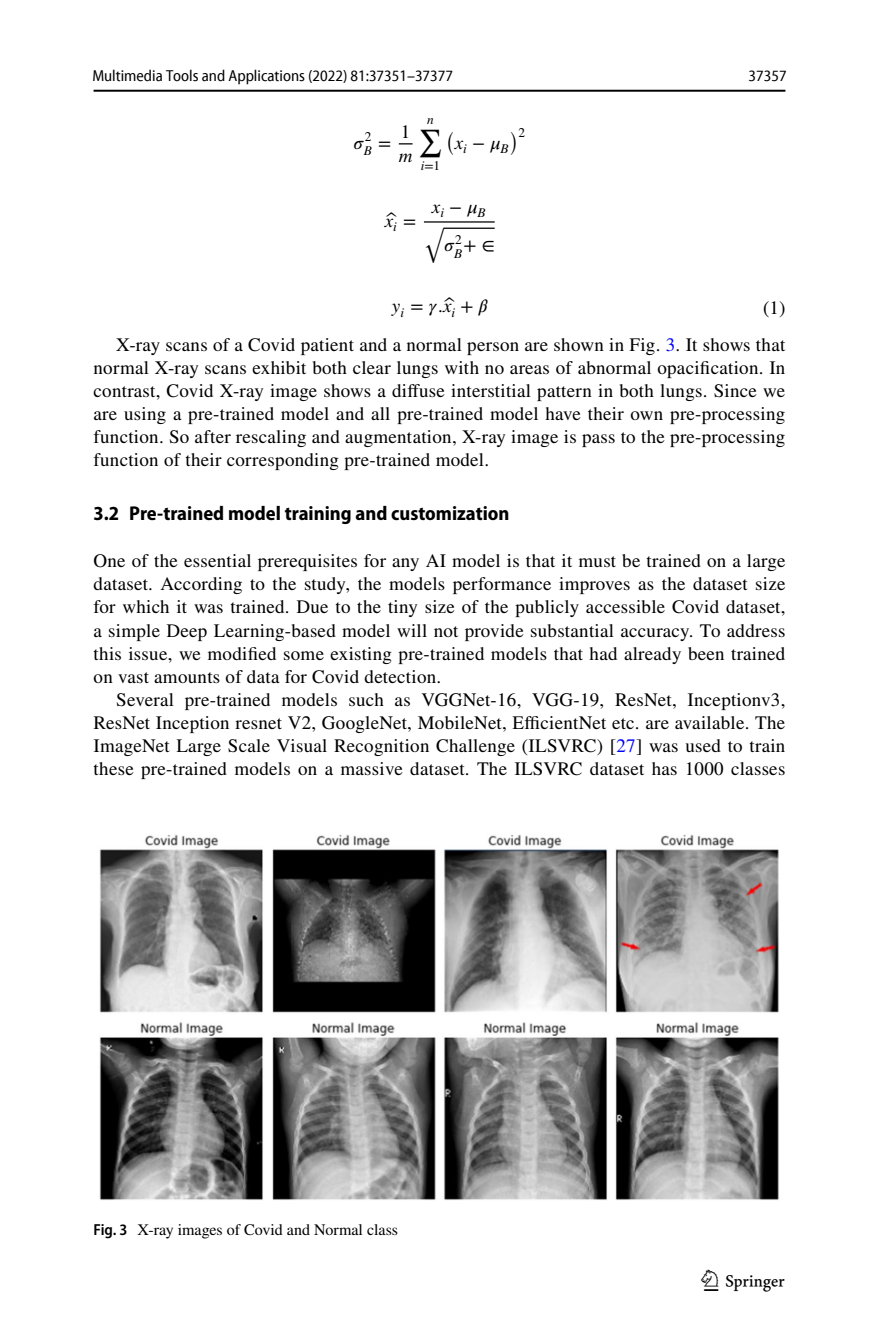
<style>
.page{position:relative;width:879px;height:1333px;background:#fff}
.page>*{position:absolute;margin:0;border:0;box-sizing:border-box;transform-origin:0 0}
.t1{font:30px "Springnew Regular 5";color:#000}
.t2{font:700 semi-condensed 20px "Myriad Pro";color:#000}
.t3{font:19px/23px "STIX";letter-spacing:.015em;color:#000;text-align:justify}
.t4{font:19px "STIX Math Italic 3";color:#000}
.t5{font:19px "STIX Math Extensions Regular 4";color:#000}
.t6{font:19px "STIX General Italic 7";color:#000}
.t7{font:19px "STIX Math Regular 5";color:#000}
.t8{font:19px "STIX Math Italic 4";color:#000}
.t9{font:19px "STIX Math Italic 5";color:#000}
.t10{font:19px "STIX General Regular 7";color:#000}
.t11{font:19px "STIX General Italic 6";color:#000}
.t12{font:19px "STIX Math Extensions Regular 3";color:#000}
.t13{font:semi-condensed 16px "Myriad Pro Unic";color:#000}
.t14{font:16px "STIX";color:#000}
.t15{font:13.4px "STIX General Italic 6";color:#000}
.t16{font:13.4px "STIX General Italic 7";color:#000}
.s1{font-family:"STIX Math Regular 7"}
.s2{font-family:"STIX General Regular 7"}
.s3{font-family:"STIX Math Italic 5"}
.s4{font-family:"STIX Math Regular 5"}
.s5{font-family:"STIX General Italic 5"}
.s6{font-family:"STIX Math Regular 6"}
.s7{font-family:"STIX General Regular 6"}
.s8{color:#00f}
.s9{font-family:"Myriad Pro";font-weight:600;font-stretch:semi-condensed}
</style>
<div class="page">
<hr style="left:94px;top:90px;width:691px;height:2px;background:#000">
<svg style="left:399px;top:143px;width:13px;height:1px"></svg>
<hr style="left:424px;top:221px;width:71px;height:1px;background:#000">
<hr style="left:444px;top:227px;width:51px;height:2px;background:#000">
<img style="left:99px;top:834px;width:680px;height:366px">
<p class="t13" style="left:92px;top:69px;width:362px">Multimedia Tools and Applications (2022) 81:37351–37377</p>
<p class="t13" style="left:748px;top:69px;width:39px">37357</p>
<p class="t8" style="left:353px;top:134px;width:19px">𝜎<sup>2</sup></p>
<p class="t15" style="left:364px;top:146px;width:29px">B <sup>=</sup></p>
<p class="t5" style="left:418px;top:114px;width:26px">∑<sup>n</sup></p>
<p class="t15" style="left:421px;top:160px;width:21px">i<span class="s1">=</span><span class="s2">1</span></p>
<p class="t10" style="left:401px;top:125px;width:11px">1</p>
<p class="t11" style="left:399px;top:149px;width:15px">m</p>
<p class="t5" style="left:509px;top:116px;width:17px">)<sub>2</sub></p>
<p class="t5" style="left:446px;top:116px;width:10px">(</p>
<p class="t15" style="left:455px;top:144px;width:55px"><sup>x</sup>i <sup>−</sup> <sup>𝜇</sup>B</p>
<p class="t16" style="left:432px;top:208px;width:55px"><sup>x</sup>i <sup>−</sup> <sup>𝜇</sup>B</p>
<p class="t12" style="left:424px;top:211px;width:22px">√</p>
<p class="t9" style="left:444px;top:236px;width:19px">𝜎<sup>2</sup></p>
<p class="t6" style="left:385px;top:214px;width:33px">x<span class="s3">̂</span><sub>i</sub> <span class="s4">=</span></p>
<p class="t7" style="left:454px;top:238px;width:42px"><sub>B</sub>+∈</p>
<p class="t4" style="left:392px;top:297px;width:97px"><span class="s5">y</span><sub>i</sub> <span class="s6">=</span> 𝛾<span class="s7">.</span><span class="s5">x</span>̂<sub>i</sub> <span class="s6">+</span> 𝛽</p>
<p class="t3" style="left:763px;top:297px;width:24px">(1)</p>
<p class="t3" style="left:94px;top:335px;width:693px;text-indent:23px">X-ray scans of a Covid patient and a normal person are shown in Fig. <span class="s8">3</span>. It shows that normal X-ray scans exhibit both clear lungs with no areas of abnormal opacification. In contrast, Covid X-ray image shows a diffuse interstitial pattern in both lungs. Since we are using a pre-trained model and all pre-trained model have their own pre-processing function. So after rescaling and augmentation, X-ray image is pass to the pre-processing function of their corresponding pre-trained model.</p>
<p class="t2" style="left:94px;top:502px;width:417px">3.2 Pre‑trained model training and customization</p>
<p class="t3" style="left:94px;top:551px;width:693px">One of the essential prerequisites for any AI model is that it must be trained on a large dataset. According to the study, the models performance improves as the dataset size for which it was trained. Due to the tiny size of the publicly accessible Covid dataset, a simple Deep Learning-based model will not provide substantial accuracy. To address this issue, we modified some existing pre-trained models that had already been trained on vast amounts of data for Covid detection.</p>
<p class="t3" style="left:94px;top:689px;width:693px;text-indent:23px">Several pre-trained models such as VGGNet-16, VGG-19, ResNet, Inceptionv3, ResNet Inception resnet V2, GoogleNet, MobileNet, EfficientNet etc. are available. The ImageNet Large Scale Visual Recognition Challenge (ILSVRC) [<span class="s8">27</span>] was used to train these pre-trained models on a massive dataset. The ILSVRC dataset has 1000 classes</p>
<p class="t14" style="left:94px;top:1218px;width:306px"><span class="s9">Fig. 3</span> X-ray images of Covid and Normal class</p>
<h1 class="t1" style="left:704px;top:1269px;width:83px">1 3</h1>
</div>
